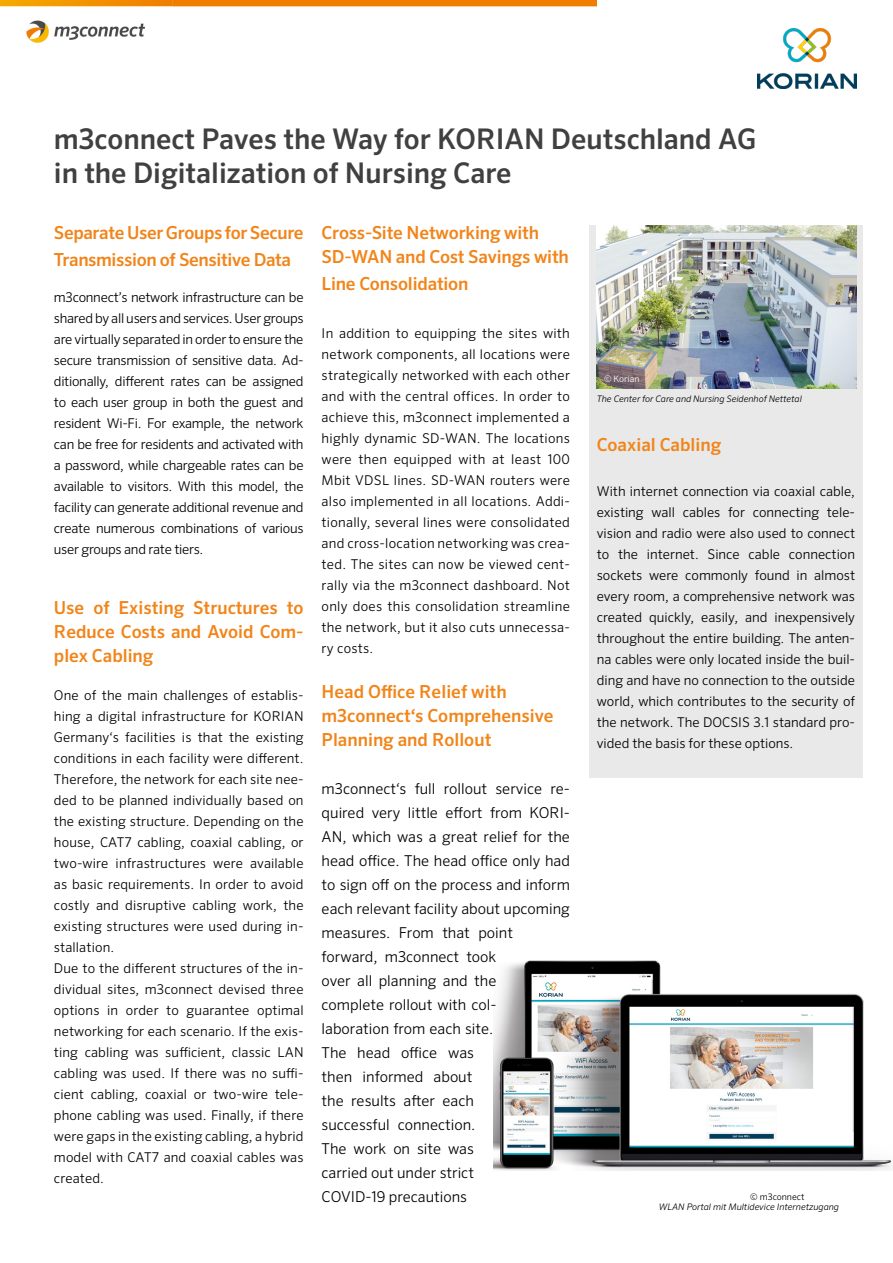
<style>
.page{position:relative;width:893px;height:1263px;background:#fff}
.page>*{position:absolute;margin:0;border:0;box-sizing:border-box;transform-origin:0 0}
.t1{font:500 28.5px/34.5px "Sero Pro";color:#404040}
.t2{font:500 18px/24px "Sero Pro";letter-spacing:-.005em;color:#f1851a}
.t3{font:300 15px/24px "Sero Pro";color:#000}
.t4{font:300 13.5px/21px "Sero Pro";letter-spacing:.01em;color:#000;text-align:justify}
.t5{font:italic 300 9px "Sero Pro";color:#000}
.t6{font:300 9px "Sero Pro";color:#000}
.t7{font:300 9px "Sero Pro";color:#fff}
</style>
<div class="page">
<img style="left:758px;top:29px;width:98px;height:60px">
<img style="left:0;top:0;width:597px;height:43px">
<img style="left:493px;top:960px;width:400px;height:210px">
<div style="left:589px;top:225px;width:273px;height:552px;background:#e9e9e9"></div>
<img style="left:597px;top:225px;width:259px;height:164px">
<h1 class="t1" style="left:54px;top:121px;width:704px">m3connect Paves the Way for KORIAN Deutschland AG in the Digitalization of Nursing Care</h1>
<p class="t2" style="left:54px;top:219px;width:251px;line-height:27px">Separate User Groups for Secure<br>Transmission of Sensitive Data</p>
<p class="t4" style="left:54px;top:287px;width:251px">m3connect’s network infrastructure can be shared by all users and services. User groups are virtually separated in order to ensure the secure transmission of sensitive data. Ad&shy;ditionally, different rates can be assigned to each user group in both the guest and resident Wi-Fi. For example, the network can be free for residents and activated with a password, while chargeable rates can be available to visitors. With this model, the facility can generate additional revenue and create numerous combinations of various user groups and rate tiers.</p>
<p class="t2" style="left:322px;top:221px;width:249px">Cross-Site Networking with<br>SD-WAN and Cost Savings with</p>
<p class="t2" style="left:322px;top:272px;width:148px">Line Consolidation</p>
<p class="t4" style="left:322px;top:323px;width:250px">In addition to equipping the sites with network components, all locations were strategically networked with each other and with the central offices. In order to achieve this, m3connect implemented a highly dynamic SD-WAN. The locations were then equipped with at least 100<br>Mbit VDSL lines. SD-WAN routers were also implemented in all locations. Addi&shy;tionally, several lines were consolidated and cross-location networking was crea&shy;ted. The sites can now be viewed cent&shy;rally via the m3connect dashboard. Not only does this consolidation streamline the network, but it also cuts unnecessa&shy;ry costs.</p>
<p class="t2" style="left:322px;top:680px;width:234px">Head Office Relief with m3connect‘s Comprehensive<br>Planning and Rollout</p>
<p class="t3" style="left:322px;top:777px;width:250px">m3connect‘s full rollout service re&shy;quired very little effort from KORI-<br>AN, which was a great relief for the head office. The head office only had to sign off on the process and inform each relevant facility about upcoming measures. From that point forward, m3connect took<br>over all planning and the<br>complete rollout with col-<br>laboration from each site.<br>The head office was<br>then informed about<br>the results after each<br>successful connection.<br>The work on site was<br>carried out under strict<br>COVID-19 precautions</p>
<p class="t7" style="left:604px;top:373px;width:37px">© Korian</p>
<p class="t5" style="left:597px;top:393px;width:207px">The Center for Care and Nursing Seidenhof Nettetal</p>
<p class="t2" style="left:597px;top:432px;width:126px">Coaxial Cabling</p>
<p class="t4" style="left:597px;top:480px;width:260px">With internet connection via coaxial cable, existing wall cables for connecting tele&shy;vision and radio were also used to connect to the internet. Since cable connection sockets were commonly found in almost every room, a comprehensive network was created quickly, easily, and inexpensively throughout the entire building. The anten&shy;na cables were only located inside the buil&shy;ding and have no connection to the outside world, which contributes to the security of the network. The DOCSIS 3.1 standard pro&shy;vided the basis for these options.</p>
<p class="t2" style="left:54px;top:596px;width:251px;text-align:justify">Use of Existing Structures to Reduce Costs and Avoid Com&shy;plex Cabling</p>
<p class="t4" style="left:54px;top:684px;width:251px">One of the main challenges of establis&shy;hing a digital infrastructure for KORIAN Germany‘s facilities is that the existing conditions in each facility were different.<br>Therefore, the network for each site nee&shy;ded to be planned individually based on the existing structure. Depending on the house, CAT7 cabling, coaxial cabling, or two-wire infrastructures were available as basic requirements. In order to avoid costly and disruptive cabling work, the existing structures were used during in&shy;stallation.</p>
<p class="t4" style="left:54px;top:957px;width:251px">Due to the different structures of the in&shy;dividual sites, m3connect devised three options in order to guarantee optimal networking for each scenario. If the exis&shy;ting cabling was sufficient, classic LAN cabling was used. If there was no suffi&shy;cient cabling, coaxial or two-wire tele&shy;phone cabling was used. Finally, if there were gaps in the existing cabling, a hybrid model with CAT7 and coaxial cables was created.</p>
<p class="t6" style="left:750px;top:1191px;width:56px">© m3connect</p>
<p class="t5" style="left:659px;top:1201px;width:182px">WLAN Portal mit Multidevice Internetzugang</p>
</div>
